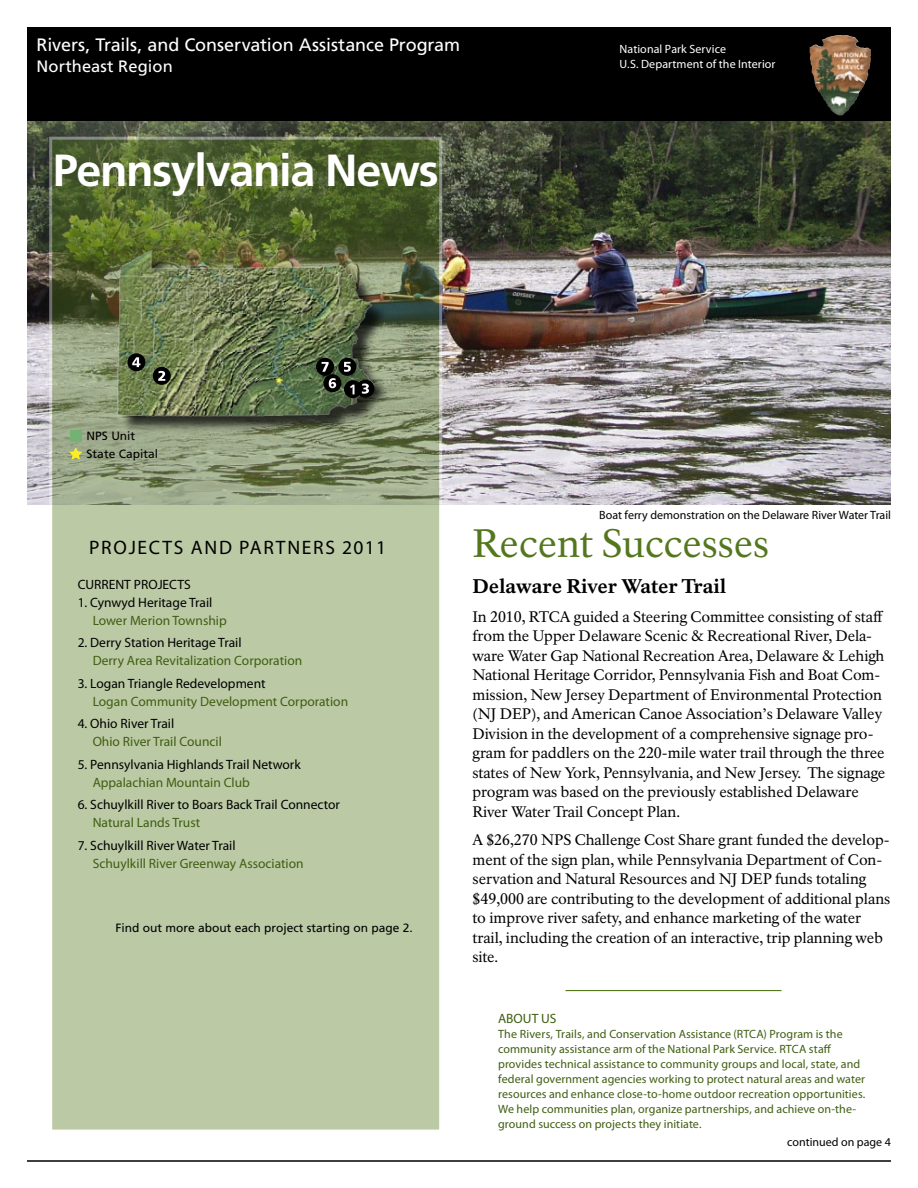
<style>
.page{position:relative;width:918px;height:1188px;background:#fff}
.page>*{position:absolute;margin:0;border:0;box-sizing:border-box;transform-origin:0 0}
.t1{font:700 45px "Frutiger LT Std";letter-spacing:-.03em;color:#fff}
.t2{font:39px "NPS Rawlinson OT";color:#54771e}
.t3{font:19.5px "Myriad Pro";letter-spacing:.08em;color:#000}
.t4{font:800 19.5px "NPS Rawlinson OT";letter-spacing:-.01em;color:#000}
.t5{font:18px "Frutiger LT Std";letter-spacing:-.005em;color:#fff}
.t6{font:16.5px "Frutiger LT Std";letter-spacing:.005em;color:#fff}
.t7{font:15px/19.5px "NPS Rawlinson OT";letter-spacing:-.005em;color:#000}
.t8{font:13.5px "Myriad Pro";color:#000}
.t9{font:13.5px "Myriad Pro";color:#3f5e11}
.t10{font:12px/15px "Myriad Pro";letter-spacing:.005em;color:#3f5e11}
.t11{font:12px "Myriad Pro";color:#000}
.t12{font:12px/18px "Frutiger LT Std";color:#000}
.t13{font:12px/15px "Myriad Pro";letter-spacing:.01em;color:#fff}
</style>
<div class="page">
<div style="left:27px;top:27px;width:864px;height:99px;background:#000"></div>
<img style="left:811px;top:36px;width:41px;height:78px">
<div style="left:808px;top:33px;width:64px;height:84px;border:2px solid #000"></div>
<hr style="left:27px;top:1160px;width:864px;height:2px;background:#000">
<img style="left:27px;top:122px;width:864px;height:383px">
<svg style="left:49px;top:137px;width:393px;height:993px;background:#a6b48f"></svg>
<div style="left:70px;top:430px;width:12px;height:12px;background:#74b273"></div>
<svg style="left:69px;top:447px;width:13px;height:13px"></svg>
<div style="left:121px;top:254px;width:270px;height:179px;background:#000;opacity:.75"></div>
<img style="left:116px;top:248px;width:260px;height:169px">
<div style="left:344px;top:380px;width:18px;height:18px;background:#000;border-radius:50%"></div>
<svg style="left:350px;top:385px;width:5px;height:9px"></svg>
<div style="left:153px;top:367px;width:18px;height:18px;background:#000;border-radius:50%"></div>
<svg style="left:158px;top:371px;width:7px;height:10px"></svg>
<div style="left:356px;top:380px;width:18px;height:18px;background:#000;border-radius:50%"></div>
<svg style="left:362px;top:384px;width:7px;height:10px"></svg>
<div style="left:127px;top:353px;width:18px;height:18px;background:#000;border-radius:50%"></div>
<svg style="left:132px;top:357px;width:8px;height:10px"></svg>
<hr style="left:566px;top:990px;width:216px;height:1px;background:#54771e">
<div style="left:338px;top:358px;width:18px;height:18px;background:#000;border-radius:50%"></div>
<svg style="left:344px;top:362px;width:7px;height:10px"></svg>
<div style="left:323px;top:374px;width:18px;height:18px;background:#000;border-radius:50%"></div>
<svg style="left:329px;top:378px;width:7px;height:10px"></svg>
<div style="left:316px;top:358px;width:18px;height:18px;background:#000;border-radius:50%"></div>
<svg style="left:322px;top:362px;width:7px;height:10px"></svg>
<p class="t5" style="left:37px;top:34px;width:425px">Rivers, Trails, and Conservation Assistance Program</p>
<p class="t6" style="left:37px;top:56px;width:138px">Northeast Region</p>
<h1 class="t1" style="left:53px;top:144px;width:388px">Pennsylvania News</h1>
<p class="t13" style="left:620px;top:41px;width:158px">National Park Service<br>U.S. Department of the Interior</p>
<p class="t12" style="left:87px;top:427px;width:73px">NPS Unit<br>State Capital</p>
<h3 class="t3" style="left:89px;top:535px;width:72px">Projects</h3>
<h3 class="t3" style="left:191px;top:535px;width:15px">and</h3>
<h3 class="t3" style="left:239px;top:535px;width:24px">Partn</h3>
<h3 class="t3" style="left:302px;top:535px;width:86px">ers 2011</h3>
<p class="t8" style="left:78px;top:576px;width:115px">CURRENT PROJECTS</p>
<p class="t8" style="left:78px;top:594px;width:136px">1. Cynwyd Heritage Trail</p>
<p class="t9" style="left:93px;top:612px;width:136px">Lower Merion Township</p>
<p class="t8" style="left:78px;top:635px;width:165px">2. Derry Station Heritage Trail</p>
<p class="t9" style="left:93px;top:653px;width:211px">Derry Area Revitalization Corporation</p>
<p class="t8" style="left:78px;top:675px;width:189px">3. Logan Triangle Redevelopment</p>
<p class="t9" style="left:93px;top:693px;width:257px">Logan Community Development Corporation</p>
<p class="t8" style="left:78px;top:716px;width:98px">4. Ohio River Trail</p>
<p class="t9" style="left:93px;top:734px;width:131px">Ohio River Trail Council</p>
<p class="t8" style="left:78px;top:756px;width:225px">5. Pennsylvania Highlands Trail Network</p>
<p class="t9" style="left:93px;top:774px;width:159px">Appalachian Mountain Club</p>
<p class="t8" style="left:78px;top:797px;width:264px">6. Schuylkill River to Boars Back Trail Connector</p>
<p class="t9" style="left:93px;top:815px;width:109px">Natural Lands Trust</p>
<p class="t8" style="left:78px;top:837px;width:159px">7. Schuylkill River Water Trail</p>
<p class="t9" style="left:93px;top:855px;width:212px">Schuylkill River Greenway Association</p>
<p class="t12" style="left:116px;top:919px;width:299px">Find out more about each project starting on page 2.</p>
<p class="t11" style="left:599px;top:508px;width:293px">Boat ferry demonstration on the Delaware River Water Trail</p>
<h2 class="t2" style="left:472px;top:520px;width:298px">Recent Successes</h2>
<h3 class="t4" style="left:472px;top:575px;width:255px">Delaware River Water Trail</h3>
<p class="t7" style="left:472px;top:607px;width:414px">In 2010, RTCA guided a Steering Committee consisting of staff from the Upper Delaware Scenic &amp; Recreational River, Dela&shy;ware Water Gap National Recreation Area, Delaware &amp; Lehigh National Heritage Corridor, Pennsylvania Fish and Boat Com&shy;mission, New Jersey Department of Environmental Protection (NJ DEP), and American Canoe Association’s Delaware Valley Division in the development of a comprehensive signage pro&shy;gram for paddlers on the 220-mile water trail through the three states of New York, Pennsylvania, and New Jersey. The signage program was based on the previously established Delaware River Water Trail Concept Plan.</p>
<p class="t7" style="left:472px;top:831px;width:419px">A $26,270 NPS Challenge Cost Share grant funded the develop&shy;ment of the sign plan, while Pennsylvania Department of Con&shy;servation and Natural Resources and NJ DEP funds totaling $49,000 are contributing to the development of additional plans to improve river safety, and enhance marketing of the water trail, including the creation of an interactive, trip planning web site.</p>
<p class="t9" style="left:498px;top:1010px;width:60px">ABOUT US</p>
<p class="t10" style="left:498px;top:1026px;width:369px">The Rivers, Trails, and Conservation Assistance (RTCA) Program is the community assistance arm of the National Park Service. RTCA staff provides technical assistance to community groups and local, state, and federal government agencies working to protect natural areas and water resources and enhance close-to-home outdoor recreation opportunities.<br>We help communities plan, organize partnerships, and achieve on-the&shy;ground success on projects they initiate.</p>
<p class="t11" style="left:787px;top:1135px;width:105px">continued on page 4</p>
</div>
